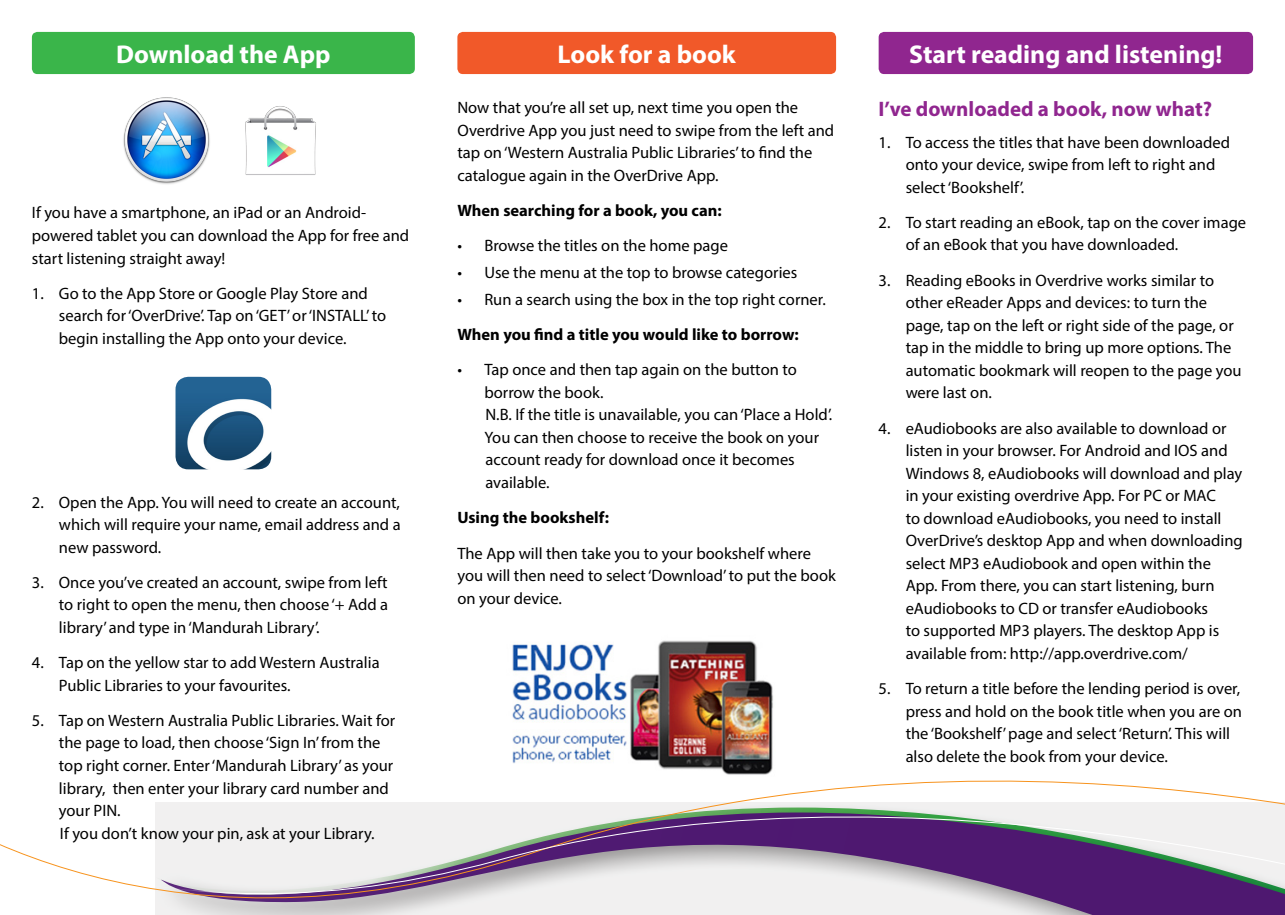
<style>
.page{position:relative;width:1285px;height:915px;background:#fff}
.page>*{position:absolute;margin:0;border:0;box-sizing:border-box;transform-origin:0 0}
.t1{font:700 25.8px "Myriad Pro";color:#fff}
.t2{font:700 21px "Myriad Pro";color:#90268f}
.t3{font:16.5px/22.5px "Myriad Pro";color:#000}
.t4{font:700 16.5px "Myriad Pro";color:#000}
</style>
<div class="page">
<div style="left:32px;top:32px;width:383px;height:42px;background:#3ab54a;border-radius:5px"></div>
<div style="left:457px;top:32px;width:379px;height:42px;background:#f15929;border-radius:5px"></div>
<div style="left:878px;top:32px;width:374px;height:42px;background:#90268f;border-radius:5px"></div>
<svg style="left:0;top:780px;width:1284px;height:134px"></svg>
<img style="left:175px;top:376px;width:96px;height:93px">
<img style="left:123px;top:97px;width:87px;height:87px">
<img style="left:245px;top:106px;width:71px;height:69px">
<img style="left:506px;top:640px;width:272px;height:144px">
<p class="t1" style="left:116px;top:37px;width:216px">Download the App</p>
<p class="t1" style="left:557px;top:37px;width:180px">Look for a book</p>
<p class="t1" style="left:909px;top:37px;width:314px">Start reading and listening!</p>
<p class="t3" style="left:457px;top:96px;width:378px">Now that you’re all set up, next time you open the Overdrive App you just need to swipe from the left and tap on ‘Western Australia Public Libraries’ to find the catalogue again in the OverDrive App.</p>
<p class="t4" style="left:457px;top:199px;width:266px">When searching for a book, you can:</p>
<p class="t3" style="left:457px;top:234px;width:272px">• Browse the titles on the home page</p>
<p class="t3" style="left:457px;top:261px;width:341px">• Use the menu at the top to browse categories</p>
<p class="t3" style="left:457px;top:287px;width:370px">• Run a search using the box in the top right corner.</p>
<p class="t4" style="left:457px;top:323px;width:343px">When you find a title you would like to borrow:</p>
<p class="t3" style="left:484px;top:358px;width:314px;text-indent:-27px">• Tap once and then tap again on the button to borrow the book.</p>
<p class="t3" style="left:485px;top:403px;width:348px">N.B. If the title is unavailable, you can ‘Place a Hold’.</p>
<p class="t3" style="left:484px;top:425px;width:336px">You can then choose to receive the book on your</p>
<p class="t3" style="left:485px;top:448px;width:311px">account ready for download once it becomes</p>
<p class="t3" style="left:485px;top:470px;width:66px">available.</p>
<p class="t4" style="left:457px;top:506px;width:153px">Using the bookshelf:</p>
<p class="t3" style="left:457px;top:541px;width:380px">The App will then take you to your bookshelf where you will then need to select ‘Download’ to put the book on your device.</p>
<p class="t2" style="left:878px;top:96px;width:335px">I’ve downloaded a book, now what?</p>
<p class="t3" style="left:905px;top:130px;width:326px;text-indent:-27px">1. To access the titles that have been downloaded onto your device, swipe from left to right and select ‘Bookshelf’.</p>
<p class="t3" style="left:905px;top:211px;width:342px;text-indent:-27px">2. To start reading an eBook, tap on the cover image of an eBook that you have downloaded.</p>
<p class="t3" style="left:905px;top:268px;width:337px;text-indent:-27px">3. Reading eBooks in Overdrive works similar to other eReader Apps and devices: to turn the page, tap on the left or right side of the page, or tap in the middle to bring up more options. The automatic bookmark will reopen to the page you were last on.</p>
<p class="t3" style="left:905px;top:416px;width:338px;text-indent:-27px">4. eAudiobooks are also available to download or listen in your browser. For Android and IOS and Windows 8, eAudiobooks will download and play in your existing overdrive App. For PC or MAC<br>to download eAudiobooks, you need to install OverDrive’s desktop App and when downloading select MP3 eAudiobook and open within the App. From there, you can start listening, burn eAudiobooks to CD or transfer eAudiobooks<br>to supported MP3 players. The desktop App is available from: http://app.overdrive.com/</p>
<p class="t3" style="left:905px;top:676px;width:338px;text-indent:-27px">5. To return a title before the lending period is over, press and hold on the book title when you are on the ‘Bookshelf’ page and select ‘Return’. This will also delete the book from your device.</p>
<p class="t3" style="left:32px;top:201px;width:379px">If you have a smartphone, an iPad or an Android&shy;powered tablet you can download the App for free and start listening straight away!</p>
<p class="t3" style="left:59px;top:281px;width:329px;text-indent:-27px">1. Go to the App Store or Google Play Store and search for ‘OverDrive’. Tap on ‘GET’ or ‘INSTALL’ to begin installing the App onto your device.</p>
<p class="t3" style="left:59px;top:490px;width:343px;text-align:justify;text-indent:-27px">2. Open the App. You will need to create an account, which will require your name, email address and a new password.</p>
<p class="t3" style="left:59px;top:570px;width:331px;text-align:justify;text-indent:-27px">3. Once you’ve created an account, swipe from left to right to open the menu, then choose ‘+ Add a library’ and type in ‘Mandurah Library’.</p>
<p class="t3" style="left:59px;top:651px;width:322px;text-indent:-27px">4. Tap on the yellow star to add Western Australia<br>Public Libraries to your favourites.</p>
<p class="t3" style="left:59px;top:708px;width:337px;text-indent:-27px">5. Tap on Western Australia Public Libraries. Wait for the page to load, then choose ‘Sign In’ from the top right corner. Enter ‘Mandurah Library’ as your library, then enter your library card number and your PIN.</p>
<p class="t3" style="left:60px;top:821px;width:316px">If you don’t know your pin, ask at your Library.</p>
</div>
